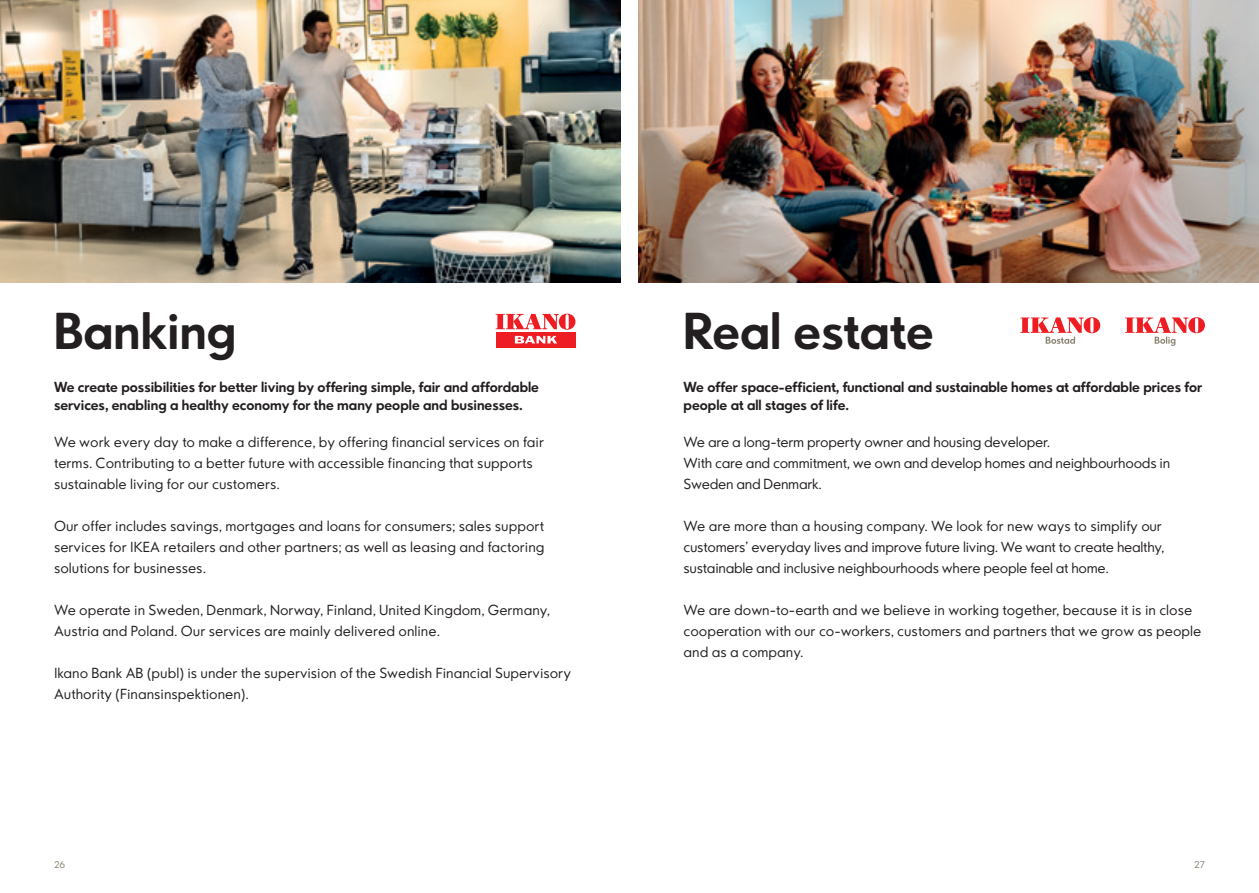
<style>
.page{position:relative;width:1259px;height:893px;background:#fff}
.page>*{position:absolute;margin:0;border:0;box-sizing:border-box;transform-origin:0 0}
.t1{font:700 48px "Ikano Sans";color:#231f20}
.t2{font:300 13.5px/21px "Ikano Sans";color:#231f20}
.t3{font:300 13.5px/21px "Ikano Sans";letter-spacing:-.02em;color:#231f20}
.t4{font:700 13.5px/18px "Ikano Sans";color:#231f20}
.t5{font:300 9px "Ikano Sans";color:#8b8474}
</style>
<div class="page">
<img style="left:0;top:0;width:620px;height:283px">
<div style="left:496px;top:332px;width:79px;height:15px;background:#ee1d23"></div>
<svg style="left:515px;top:336px;width:42px;height:7px"></svg>
<svg style="left:496px;top:314px;width:79px;height:16px"></svg>
<img style="left:638px;top:0;width:621px;height:283px">
<svg style="left:1125px;top:317px;width:80px;height:29px"></svg>
<svg style="left:1020px;top:317px;width:80px;height:27px"></svg>
<h1 class="t1" style="left:54px;top:300px;width:184px">Banking</h1>
<p class="t4" style="left:54px;top:378px;width:486px">We create possibilities for better living by offering simple, fair and affordable services, enabling a healthy economy for the many people and businesses.</p>
<p class="t2" style="left:54px;top:432px;width:491px">We work every day to make a difference, by offering financial services on fair terms. Contributing to a better future with accessible financing that supports sustainable living for our customers.</p>
<p class="t2" style="left:54px;top:516px;width:492px;text-align:justify">Our offer includes savings, mortgages and loans for consumers; sales support services for IKEA retailers and other partners; as well as leasing and factoring solutions for businesses.</p>
<p class="t2" style="left:54px;top:600px;width:497px">We operate in Sweden, Denmark, Norway, Finland, United Kingdom, Germany,<br>Austria and Poland. Our services are mainly delivered online.</p>
<p class="t2" style="left:54px;top:663px;width:518px">Ikano Bank AB (publ) is under the supervision of the Swedish Financial Supervisory<br>Authority (Finansinspektionen).</p>
<p class="t5" style="left:54px;top:859px;width:13px">26</p>
<h1 class="t1" style="left:683px;top:300px;width:252px">Real estate</h1>
<p class="t4" style="left:683px;top:378px;width:520px">We offer space-efficient, functional and sustainable homes at affordable prices for people at all stages of life.</p>
<p class="t3" style="left:683px;top:432px;width:488px">We are a long-term property owner and housing developer.<br>With care and commitment, we own and develop homes and neighbourhoods in<br>Sweden and Denmark.</p>
<p class="t3" style="left:683px;top:516px;width:482px">We are more than a housing company. We look for new ways to simplify our customers’ everyday lives and improve future living. We want to create healthy, sustainable and inclusive neighbourhoods where people feel at home.</p>
<p class="t2" style="left:683px;top:600px;width:519px">We are down-to-earth and we believe in working together, because it is in close cooperation with our co-workers, customers and partners that we grow as people and as a company.</p>
<p class="t5" style="left:1194px;top:859px;width:12px">27</p>
</div>
